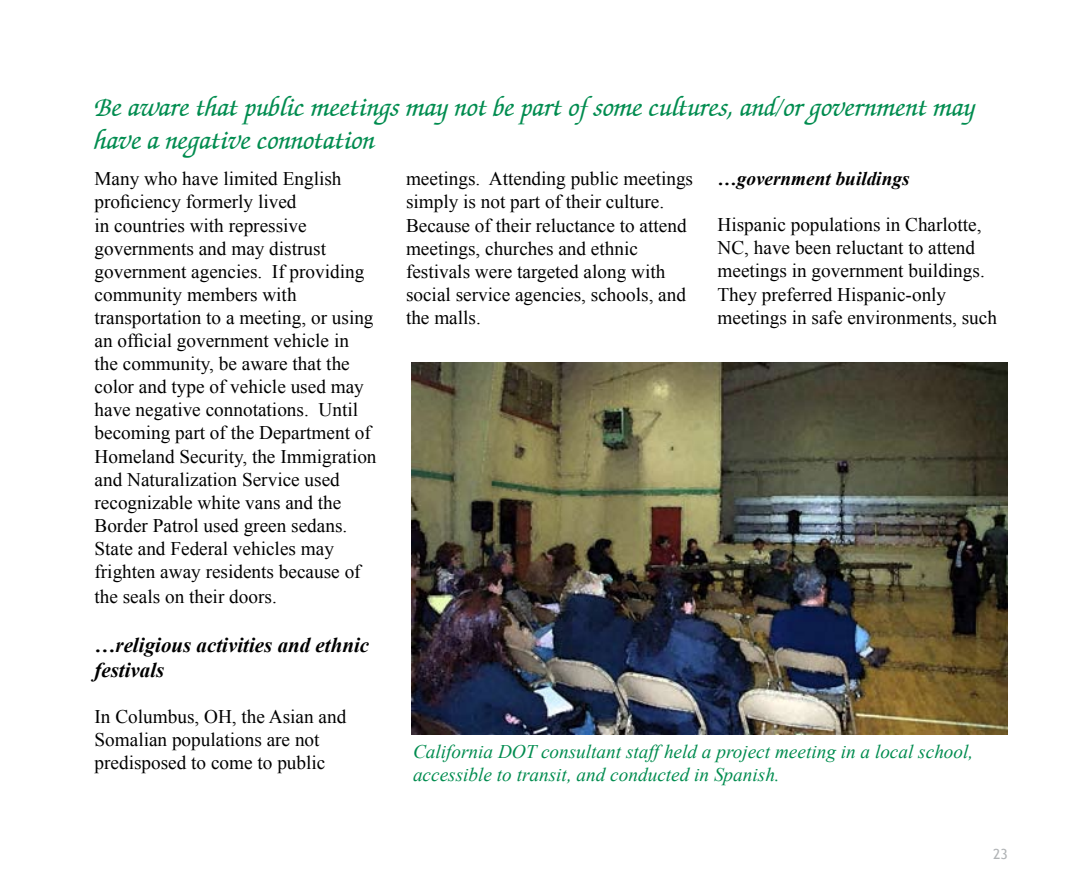
<style>
.page{position:relative;width:1071px;height:882px;background:#fff}
.page>*{position:absolute;margin:0;border:0;box-sizing:border-box;transform-origin:0 0}
.t1{font:italic 500 28px/33.6px "Zapf Chancery IT Cby BT";color:#008c4f}
.Body_Text_2{font:italic 700 21px/25.2px "Times New Roman";color:#000}
.Body_Text_2-2{font:19.25px/23.1px "Times New Roman";color:#000}
.t2{font:italic 19.25px/23.1px "Times New Roman";color:#008c4f}
.Body_Text_2-3{font:italic 700 19.25px "Times New Roman";color:#000}
.t3{font:14px "Trebuchet MS";color:#b1b4b6}
</style>
<div class="page">
<img style="left:411px;top:362px;width:597px;height:373px">
<p class="t1" style="left:94px;top:92px;width:883px">Be aware that public meetings may not be part of some cultures, and/or government may have a negative connotation</p>
<p class="Body_Text_2-2" style="left:94px;top:167px;width:284px">Many who have limited English proficiency formerly lived<br>in countries with repressive governments and may distrust government agencies. If providing community members with transportation to a meeting, or using an official government vehicle in the community, be aware that the color and type of vehicle used may have negative connotations. Until becoming part of the Department of<br>Homeland Security, the Immigration and Naturalization Service used recognizable white vans and the<br>Border Patrol used green sedans.<br>State and Federal vehicles may frighten away residents because of</p>
<p class="Body_Text_2-2" style="left:94px;top:585px;width:184px">the seals on their doors.</p>
<p class="Body_Text_2" style="left:94px;top:631px;width:276px">…religious activities and ethnic festivals</p>
<p class="Body_Text_2-2" style="left:94px;top:705px;width:253px">In Columbus, OH, the Asian and<br>Somalian populations are not predisposed to come to public</p>
<p class="Body_Text_2-2" style="left:406px;top:167px;width:289px">meetings. Attending public meetings simply is not part of their culture.<br>Because of their reluctance to attend meetings, churches and ethnic festivals were targeted along with social service agencies, schools, and the malls.</p>
<p class="Body_Text_2-3" style="left:718px;top:165px;width:193px">…government buildings</p>
<p class="Body_Text_2-2" style="left:718px;top:213px;width:281px">Hispanic populations in Charlotte, NC, have been reluctant to attend meetings in government buildings.<br>They preferred Hispanic-only meetings in safe environments, such</p>
<p class="t2" style="left:413px;top:740px;width:562px">California DOT consultant staff held a project meeting in a local school, accessible to transit, and conducted in Spanish.</p>
<p class="t3" style="left:993px;top:846px;width:8px">23</p>
</div>
